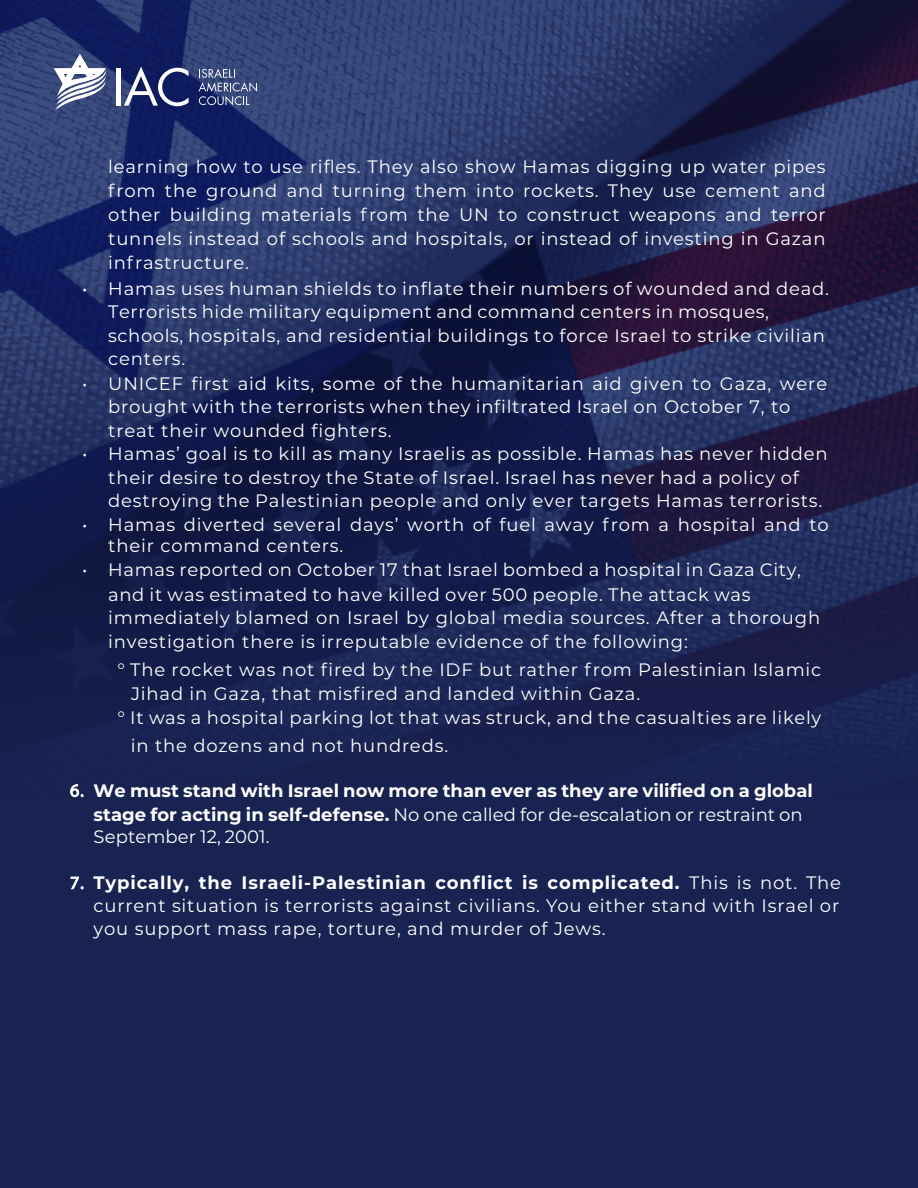
<style>
.page{position:relative;width:918px;height:1188px;background:#182352}
.page>*{position:absolute;margin:0;border:0;box-sizing:border-box;transform-origin:0 0}
.t1{font:18px/24px "Montserrat";letter-spacing:.045em;color:#fff}
.t2{font:700 18px/24.6px "Montserrat";letter-spacing:.005em;color:#fff}
.t3{font:18px "Montserrat";letter-spacing:.005em;color:#fff}
.s1{font-family:"Myriad Pro";font-weight:400}
.s2{font-weight:400}
.s3{font-family:"Myriad Pro"}
.s4{font-weight:700}
</style>
<div class="page">
<img style="left:0;top:0;width:918px;height:711px">
<svg style="left:199px;top:69px;width:58px;height:36px;background:#54618e"></svg>
<div style="left:116px;top:68px;width:5px;height:38px;background:#fff"></div>
<svg style="left:124px;top:67px;width:65px;height:39px"></svg>
<svg style="left:54px;top:54px;width:53px;height:56px;background:#818cac"></svg>
<p class="t1" style="left:108px;top:154px;width:719px;text-align:justify">learning how to use rifles. They also show Hamas digging up water pipes from the ground and turning them into rockets. They use cement and other building materials from the UN to construct weapons and terror tunnels instead of schools and hospitals, or instead of investing in Gazan infrastructure.</p>
<p class="t1" style="left:108px;top:277px;width:722px;line-height:22.5px;text-indent:-26px">• Hamas uses human shields to inflate their numbers of wounded and dead.<br>Terrorists hide military equipment and command centers in mosques,</p>
<p class="t1" style="left:108px;top:324px;width:718px;line-height:22.5px">schools, hospitals, and residential buildings to force Israel to strike civilian centers.</p>
<p class="t1" style="left:108px;top:371px;width:720px;line-height:23.5px;text-indent:-26px">• UNICEF first aid kits, some of the humanitarian aid given to Gaza, were brought with the terrorists when they infiltrated Israel on October 7, to treat their wounded fighters.</p>
<p class="t1" style="left:108px;top:441px;width:721px;line-height:23.5px;text-indent:-26px">• Hamas’ goal is to kill as many Israelis as possible. Hamas has never hidden their desire to destroy the State of Israel. Israel has never had a policy of destroying the Palestinian people and only ever targets Hamas terrorists.</p>
<p class="t1" style="left:108px;top:513px;width:722px;line-height:21.6px;text-indent:-26px">• Hamas diverted several days’ worth of fuel away from a hospital and to their command centers.</p>
<p class="t1" style="left:108px;top:557px;width:713px;text-indent:-26px">• Hamas reported on October 17 that Israel bombed a hospital in Gaza City, and it was estimated to have killed over 500 people. The attack was immediately blamed on Israel by global media sources. After a thorough investigation there is irreputable evidence of the following:</p>
<p class="t1" style="left:118px;top:657px;width:705px">° The rocket was not fired by the IDF but rather from Palestinian Islamic</p>
<p class="t1" style="left:131px;top:681px;width:511px">Jihad in Gaza, that misfired and landed within Gaza.</p>
<p class="t1" style="left:118px;top:705px;width:705px">° It was a hospital parking lot that was struck, and the casualties are likely</p>
<p class="t1" style="left:131px;top:733px;width:319px">in the dozens and not hundreds.</p>
<p class="t2" style="left:94px;top:777px;width:721px;text-indent:-24px"><span class="s1">6.</span> We must stand with Israel now more than ever as they are vilified on a global stage for acting in self-defense. <span class="s2">No one called for de-escalation or restraint on</span></p>
<p class="t3" style="left:94px;top:824px;width:177px">September 12, 2001.</p>
<p class="t1" style="left:94px;top:870px;width:749px;line-height:23px;text-align:justify;text-indent:-24px"><span class="s3">7.</span> <span class="s4">Typically, the Israeli-Palestinian conflict is complicated.</span> This is not. The current situation is terrorists against civilians. You either stand with Israel or you support mass rape, torture, and murder of Jews.</p>
</div>
